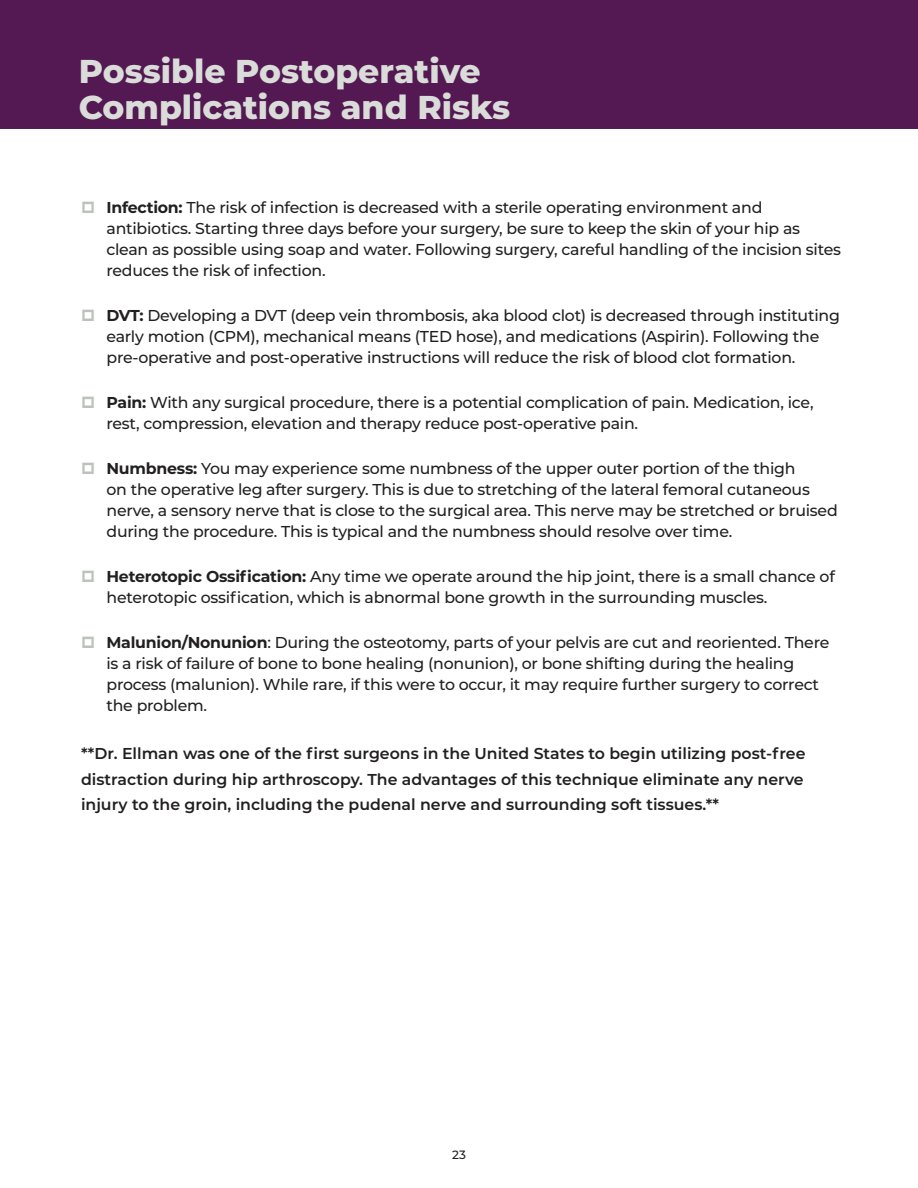
<style>
.page{position:relative;width:918px;height:1188px;background:#fff}
.page>*{position:absolute;margin:0;border:0;box-sizing:border-box;transform-origin:0 0}
.t1{font:800 33px/36px "Montserrat";color:#d9dcd8}
.t2{font:500 15.75px/21px "Montserrat";letter-spacing:-.015em;color:#221f1f}
.t3{font:600 15.75px/25.5px "Montserrat";color:#221f1f;text-align:justify}
.t4{font:500 12px "Montserrat";color:#221f1f}
.s1{font-weight:700}
</style>
<div class="page">
<div style="left:0;top:0;width:918px;height:129px;background:#541952"></div>
<h1 class="t1" style="left:79px;top:55px;width:433px">Possible Postoperative<br>Complications and Risks</h1>
<p class="t2" style="left:107px;top:198px;width:736px"><span class="s1">Infection:</span> The risk of infection is decreased with a sterile operating environment and antibiotics. Starting three days before your surgery, be sure to keep the skin of your hip as clean as possible using soap and water. Following surgery, careful handling of the incision sites reduces the risk of infection.</p>
<p class="t2" style="left:107px;top:306px;width:735px"><span class="s1">DVT:</span> Developing a DVT (deep vein thrombosis, aka blood clot) is decreased through instituting early motion (CPM), mechanical means (TED hose), and medications (Aspirin). Following the pre-operative and post-operative instructions will reduce the risk of blood clot formation.</p>
<p class="t2" style="left:107px;top:393px;width:709px"><span class="s1">Pain:</span> With any surgical procedure, there is a potential complication of pain. Medication, ice, rest, compression, elevation and therapy reduce post-operative pain.</p>
<p class="t2" style="left:107px;top:459px;width:733px"><span class="s1">Numbness:</span> You may experience some numbness of the upper outer portion of the thigh<br>on the operative leg after surgery. This is due to stretching of the lateral femoral cutaneous nerve, a sensory nerve that is close to the surgical area. This nerve may be stretched or bruised during the procedure. This is typical and the numbness should resolve over time.</p>
<p class="t2" style="left:107px;top:567px;width:730px"><span class="s1">Heterotopic Ossification:</span> Any time we operate around the hip joint, there is a small chance of heterotopic ossification, which is abnormal bone growth in the surrounding muscles.</p>
<p class="t2" style="left:107px;top:633px;width:724px"><span class="s1">Malunion/Nonunion</span>: During the osteotomy, parts of your pelvis are cut and reoriented. There is a risk of failure of bone to bone healing (nonunion), or bone shifting during the healing process (malunion). While rare, if this were to occur, it may require further surgery to correct the problem.</p>
<p class="t3" style="left:81px;top:741px;width:726px">**Dr. Ellman was one of the first surgeons in the United States to begin utilizing post-free distraction during hip arthroscopy. The advantages of this technique eliminate any nerve injury to the groin, including the pudenal nerve and surrounding soft tissues.**</p>
<p class="t4" style="left:452px;top:1149px;width:15px">23</p>
</div>
